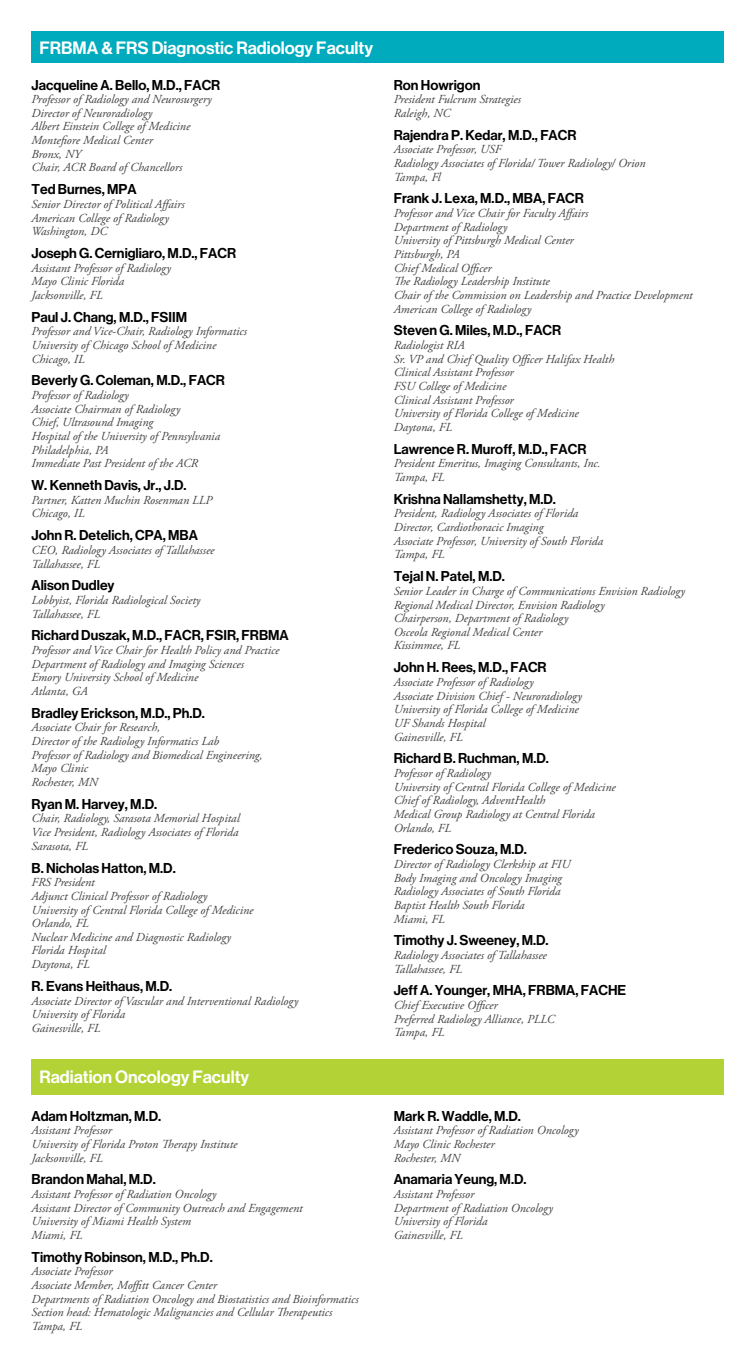
<style>
.page{position:relative;width:756px;height:1371px;background:#fff}
.page>*{position:absolute;margin:0;border:0;box-sizing:border-box;transform-origin:0 0}
.t1{font:17.5px "N Haas Grotesk DS Pro 65 Md";color:#fff}
.t2{font:14px "N Haas Grotesk DS Pro 65 Md";color:#000}
.t3{font:italic 12.25px/13.7px "Adobe Garamond Pro";color:#414042}
</style>
<div class="page">
<div style="left:32px;top:1058px;width:692px;height:36px;background:#b3d235"></div>
<div style="left:32px;top:32px;width:692px;height:31px;background:#00abbd"></div>
<h1 class="t1" style="left:39px;top:38px;width:335px">FRBMA &amp; FRS Diagnostic Radiology Faculty</h1>
<p class="t2" style="left:32px;top:76px;width:190px">Jacqueline A. Bello, M.D., FACR</p>
<p class="t3" style="left:32px;top:93px;width:182px">Professor of Radiology and Neurosurgery<br>Director of Neuroradiology<br>Albert Einstein College of Medicine<br>Montefiore Medical Center<br>Bronx, NY<br>Chair, ACR Board of Chancellors</p>
<p class="t2" style="left:32px;top:181px;width:107px">Ted Burnes, MPA</p>
<p class="t3" style="left:32px;top:197px;width:155px">Senior Director of Political Affairs<br>American College of Radiology<br>Washington, DC</p>
<p class="t2" style="left:32px;top:245px;width:206px">Joseph G. Cernigliaro, M.D., FACR</p>
<p class="t3" style="left:32px;top:261px;width:141px">Assistant Professor of Radiology<br>Mayo Clinic Florida<br>Jacksonville, FL</p>
<p class="t2" style="left:32px;top:309px;width:157px">Paul J. Chang, M.D., FSIIM</p>
<p class="t3" style="left:32px;top:325px;width:217px">Professor and Vice-Chair, Radiology Informatics<br>University of Chicago School of Medicine<br>Chicago, IL</p>
<p class="t2" style="left:32px;top:372px;width:195px">Beverly G. Coleman, M.D., FACR</p>
<p class="t3" style="left:32px;top:389px;width:190px">Professor of Radiology<br>Associate Chairman of Radiology<br>Chief, Ultrasound Imaging<br>Hospital of the University of Pennsylvania<br>Philadelphia, PA<br>Immediate Past President of the ACR</p>
<p class="t2" style="left:32px;top:477px;width:157px">W. Kenneth Davis, Jr., J.D.</p>
<p class="t3" style="left:32px;top:493px;width:182px">Partner, Katten Muchin Rosenman LLP<br>Chicago, IL</p>
<p class="t2" style="left:32px;top:527px;width:168px">John R. Detelich, CPA, MBA</p>
<p class="t3" style="left:32px;top:543px;width:185px">CEO, Radiology Associates of Tallahassee<br>Tallahassee, FL</p>
<p class="t2" style="left:32px;top:577px;width:85px">Alison Dudley</p>
<p class="t3" style="left:32px;top:593px;width:170px">Lobbyist, Florida Radiological Society<br>Tallahassee, FL</p>
<p class="t2" style="left:32px;top:627px;width:259px">Richard Duszak, M.D., FACR, FSIR, FRBMA</p>
<p class="t3" style="left:32px;top:643px;width:250px">Professor and Vice Chair for Health Policy and Practice Department of Radiology and Imaging Sciences<br>Emory University School of Medicine<br>Atlanta, GA</p>
<p class="t2" style="left:32px;top:704px;width:175px">Bradley Erickson, M.D., Ph.D.</p>
<p class="t3" style="left:32px;top:721px;width:233px">Associate Chair for Research,<br>Director of the Radiology Informatics Lab<br>Professor of Radiology and Biomedical Engineering,<br>Mayo Clinic<br>Rochester, MN</p>
<p class="t2" style="left:32px;top:795px;width:127px">Ryan M. Harvey, M.D.</p>
<p class="t3" style="left:32px;top:812px;width:210px;text-align:justify">Chair, Radiology, Sarasota Memorial Hospital Vice President, Radiology Associates of Florida Sarasota, FL</p>
<p class="t2" style="left:32px;top:859px;width:146px">B. Nicholas Hatton, M.D.</p>
<p class="t3" style="left:32px;top:875px;width:224px">FRS President<br>Adjunct Clinical Professor of Radiology<br>University of Central Florida College of Medicine<br>Orlando, FL<br>Nuclear Medicine and Diagnostic Radiology<br>Florida Hospital<br>Daytona, FL</p>
<p class="t2" style="left:32px;top:977px;width:142px">R. Evans Heithaus, M.D.</p>
<p class="t3" style="left:32px;top:994px;width:268px">Associate Director of Vascular and Interventional Radiology<br>University of Florida<br>Gainesville, FL</p>
<h1 class="t1" style="left:39px;top:1066px;width:211px">Radiation Oncology Faculty</h1>
<p class="t2" style="left:32px;top:1107px;width:131px">Adam Holtzman, M.D.</p>
<p class="t3" style="left:32px;top:1123px;width:207px">Assistant Professor<br>University of Florida Proton Therapy Institute<br>Jacksonville, FL</p>
<p class="t2" style="left:32px;top:1171px;width:126px">Brandon Mahal, M.D.</p>
<p class="t3" style="left:32px;top:1187px;width:273px">Assistant Professor of Radiation Oncology<br>Assistant Director of Community Outreach and Engagement University of Miami Health System<br>Miami, FL</p>
<p class="t2" style="left:32px;top:1248px;width:183px">Timothy Robinson, M.D., Ph.D.</p>
<p class="t3" style="left:32px;top:1264px;width:329px">Associate Professor<br>Associate Member, Moffitt Cancer Center<br>Departments of Radiation Oncology and Biostatistics and Bioinformatics Section head: Hematologic Malignancies and Cellular Therapeutics Tampa, FL</p>
<p class="t2" style="left:394px;top:76px;width:88px">Ron Howrigon</p>
<p class="t3" style="left:394px;top:93px;width:129px">President Fulcrum Strategies<br>Raleigh, NC</p>
<p class="t2" style="left:394px;top:127px;width:184px">Rajendra P. Kedar, M.D., FACR</p>
<p class="t3" style="left:394px;top:143px;width:253px">Associate Professor, USF<br>Radiology Associates of Florida/ Tower Radiology/ Orion<br>Tampa, Fl</p>
<p class="t2" style="left:394px;top:190px;width:192px">Frank J. Lexa, M.D., MBA, FACR</p>
<p class="t3" style="left:394px;top:207px;width:301px">Professor and Vice Chair for Faculty Affairs<br>Department of Radiology<br>University of Pittsburgh Medical Center<br>Pittsburgh, PA<br>Chief Medical Officer<br>The Radiology Leadership Institute<br>Chair of the Commission on Leadership and Practice Development American College of Radiology</p>
<p class="t2" style="left:394px;top:322px;width:169px">Steven G. Miles, M.D., FACR</p>
<p class="t3" style="left:394px;top:338px;width:222px">Radiologist RIA<br>Sr. VP and Chief Quality Officer Halifax Health<br>Clinical Assistant Professor<br>FSU College of Medicine<br>Clinical Assistant Professor<br>University of Florida College of Medicine<br>Daytona, FL</p>
<p class="t2" style="left:394px;top:440px;width:194px">Lawrence R. Muroff, M.D., FACR</p>
<p class="t3" style="left:394px;top:457px;width:208px">President Emeritus, Imaging Consultants, Inc.<br>Tampa, FL</p>
<p class="t2" style="left:394px;top:491px;width:164px">Krishna Nallamshetty, M.D.</p>
<p class="t3" style="left:394px;top:507px;width:211px">President, Radiology Associates of Florida Director, Cardiothoracic Imaging<br>Associate Professor, University of South Florida Tampa, FL</p>
<p class="t2" style="left:394px;top:568px;width:113px">Tejal N. Patel, M.D.</p>
<p class="t3" style="left:394px;top:584px;width:293px">Senior Leader in Charge of Communications Envision Radiology Regional Medical Director, Envision Radiology<br>Chairperson, Department of Radiology<br>Osceola Regional Medical Center<br>Kissimmee, FL</p>
<p class="t2" style="left:394px;top:659px;width:155px">John H. Rees, M.D., FACR</p>
<p class="t3" style="left:394px;top:675px;width:190px">Associate Professor of Radiology<br>Associate Division Chief - Neuroradiology<br>University of Florida College of Medicine<br>UF Shands Hospital<br>Gainesville, FL</p>
<p class="t2" style="left:394px;top:750px;width:157px">Richard B. Ruchman, M.D.</p>
<p class="t3" style="left:394px;top:766px;width:224px">Professor of Radiology<br>University of Central Florida College of Medicine<br>Chief of Radiology, AdventHealth<br>Medical Group Radiology at Central Florida<br>Orlando, FL</p>
<p class="t2" style="left:394px;top:841px;width:135px">Frederico Souza, M.D.</p>
<p class="t3" style="left:394px;top:857px;width:178px">Director of Radiology Clerkship at FIU<br>Body Imaging and Oncology Imaging<br>Radiology Associates of South Florida<br>Baptist Health South Florida<br>Miami, FL</p>
<p class="t2" style="left:394px;top:932px;width:156px">Timothy J. Sweeney, M.D.</p>
<p class="t3" style="left:394px;top:948px;width:155px">Radiology Associates of Tallahassee<br>Tallahassee, FL</p>
<p class="t2" style="left:394px;top:982px;width:234px">Jeff A. Younger, MHA, FRBMA, FACHE</p>
<p class="t3" style="left:394px;top:998px;width:162px">Chief Executive Officer<br>Preferred Radiology Alliance, PLLC<br>Tampa, FL</p>
<p class="t2" style="left:394px;top:1107px;width:129px">Mark R. Waddle, M.D.</p>
<p class="t3" style="left:394px;top:1123px;width:186px">Assistant Professor of Radiation Oncology<br>Mayo Clinic Rochester<br>Rochester, MN</p>
<p class="t2" style="left:394px;top:1171px;width:134px">Anamaria Yeung, M.D.</p>
<p class="t3" style="left:394px;top:1187px;width:161px">Assistant Professor<br>Department of Radiation Oncology<br>University of Florida<br>Gainesville, FL</p>
</div>
